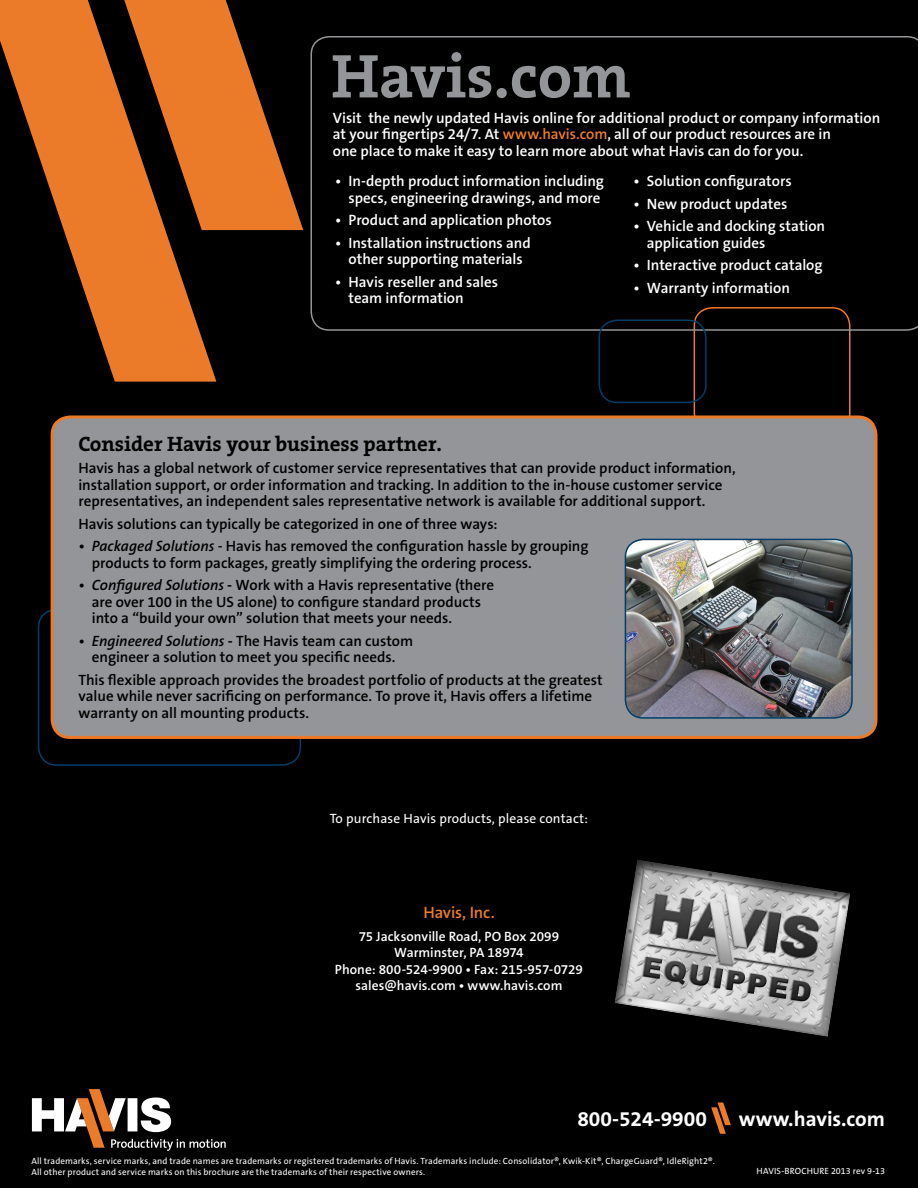
<style>
.page{position:relative;width:918px;height:1188px;background:#000}
.page>*{position:absolute;margin:0;border:0;box-sizing:border-box;transform-origin:0 0}
.t1{font:700 62.4px "The Serif B W7";color:#939598}
.t2{font:700 21px "The Serif B W7";color:#000}
.t3{font:700 21px "The Sans B W7";color:#fff}
.t4{font:600 16.5px "The Sans B W6";letter-spacing:-.01em;color:#eb7b28}
.t5{font:600 15px/16.5px "The Sans B W6";color:#000}
.t6{font:600 15px/16.5px "The Sans B W6";color:#fff}
.t7{font:600 13.5px/16.5px "The Sans B W6";color:#fff;text-align:center}
.t8{font:13.5px "The Sans B W5 Plain";letter-spacing:.01em;color:#fff}
.t9{font:9px/10.5px "The Sans B W5 Plain";letter-spacing:.015em;color:#fff}
.s1{color:#eb7b28}
.s2{font-style:italic}
.s3{font-family:"The Sans B W7";font-weight:700}
</style>
<div class="page">
<svg style="left:0;top:0;width:303px;height:382px;fill:#eb7b28"></svg>
<svg style="left:32px;top:1089px;width:194px;height:62px"></svg>
<div style="left:694px;top:307px;width:156px;height:125px;border:2px solid #eb7b28;border-radius:18px"></div>
<div style="left:38px;top:609px;width:263px;height:157px;border:2px solid #003e69;border-radius:18px"></div>
<div style="left:52px;top:417px;width:824px;height:320px;background:#939598;border-radius:18px"></div>
<div style="left:51px;top:416px;width:827px;height:323px;border:3px solid #eb7b28;border-radius:18px"></div>
<img style="left:625px;top:539px;width:227px;height:179px">
<div style="left:625px;top:539px;width:228px;height:180px;border:2px solid #003e69;border-radius:18px"></div>
<svg style="left:311px;top:36px;width:607px;height:295px"></svg>
<div style="left:599px;top:320px;width:108px;height:83px;border:2px solid #003e69;border-radius:18px"></div>
<svg style="left:614px;top:860px;width:236px;height:177px"></svg>
<svg style="left:711px;top:1103px;width:20px;height:31px"></svg>
<h1 class="t1" style="left:331px;top:35px;width:301px">Havis.com</h1>
<p class="t6" style="left:333px;top:110px;width:549px">Visit the newly updated Havis online for additional product or company information at your fingertips 24/7. At <span class="s1">www.havis.com</span>, all of our product resources are in<br>one place to make it easy to learn more about what Havis can do for you.</p>
<p class="t6" style="left:335px;top:173px;width:270px;text-align:right">• In-depth product information including specs, engineering drawings, and more</p>
<p class="t6" style="left:335px;top:212px;width:218px">• Product and application photos</p>
<p class="t6" style="left:335px;top:235px;width:197px;text-align:center">• Installation instructions and other supporting materials</p>
<p class="t6" style="left:349px;top:274px;width:151px;text-indent:-14px">• Havis reseller and sales team information</p>
<p class="t6" style="left:633px;top:173px;width:160px">• Solution configurators</p>
<p class="t6" style="left:633px;top:196px;width:156px">• New product updates</p>
<p class="t6" style="left:647px;top:218px;width:180px;text-indent:-14px">• Vehicle and docking station application guides</p>
<p class="t6" style="left:633px;top:257px;width:191px">• Interactive product catalog</p>
<p class="t6" style="left:633px;top:280px;width:158px">• Warranty information</p>
<h2 class="t2" style="left:78px;top:430px;width:365px">Consider Havis your business partner.</h2>
<p class="t5" style="left:78px;top:460px;width:659px">Havis has a global network of customer service representatives that can provide product information, installation support, or order information and tracking. In addition to the in-house customer service representatives, an independent sales representative network is available for additional support.</p>
<p class="t5" style="left:78px;top:516px;width:421px">Havis solutions can typically be categorized in one of three ways:</p>
<p class="t5" style="left:92px;top:538px;width:498px;text-indent:-14px"><span class="s2">• Packaged Solutions</span> - Havis has removed the configuration hassle by grouping products to form packages, greatly simplifying the ordering process.</p>
<p class="t5" style="left:92px;top:577px;width:404px;text-indent:-14px"><span class="s2">• Configured Solutions</span> <span class="s3">-</span> Work with a Havis representative (there are over 100 in the US alone) to configure standard products into a “build your own” solution that meets your needs.</p>
<p class="t5" style="left:78px;top:633px;width:336px;text-align:center"><span class="s2">• Engineered Solutions</span> <span class="s3">-</span> The Havis team can custom engineer a solution to meet you specific needs.</p>
<p class="t5" style="left:78px;top:672px;width:526px">This flexible approach provides the broadest portfolio of products at the greatest value while never sacrificing on performance. To prove it, Havis offers a lifetime warranty on all mounting products.</p>
<p class="t8" style="left:330px;top:810px;width:260px">To purchase Havis products, please contact:</p>
<p class="t4" style="left:423px;top:902px;width:73px">Havis, Inc.</p>
<p class="t7" style="left:335px;top:928px;width:250px">75 Jacksonville Road, PO Box 2099<br>Warminster, PA 18974<br>Phone: 800-524-9900 • Fax: 215-957-0729 sales@havis.com • www.havis.com</p>
<h2 class="t3" style="left:577px;top:1106px;width:131px">800-524-9900</h2>
<h2 class="t3" style="left:739px;top:1106px;width:148px">www.havis.com</h2>
<p class="t9" style="left:31px;top:1156px;width:685px">All trademarks, service marks, and trade names are trademarks or registered trademarks of Havis. Trademarks include: Consolidator®, Kwik-Kit®, ChargeGuard®, IdleRight2®.<br>All other product and service marks on this brochure are the trademarks of their respective owners.</p>
<p class="t9" style="left:757px;top:1166px;width:130px">HAVIS-BROCHURE 2013 rev 9-13</p>
</div>
